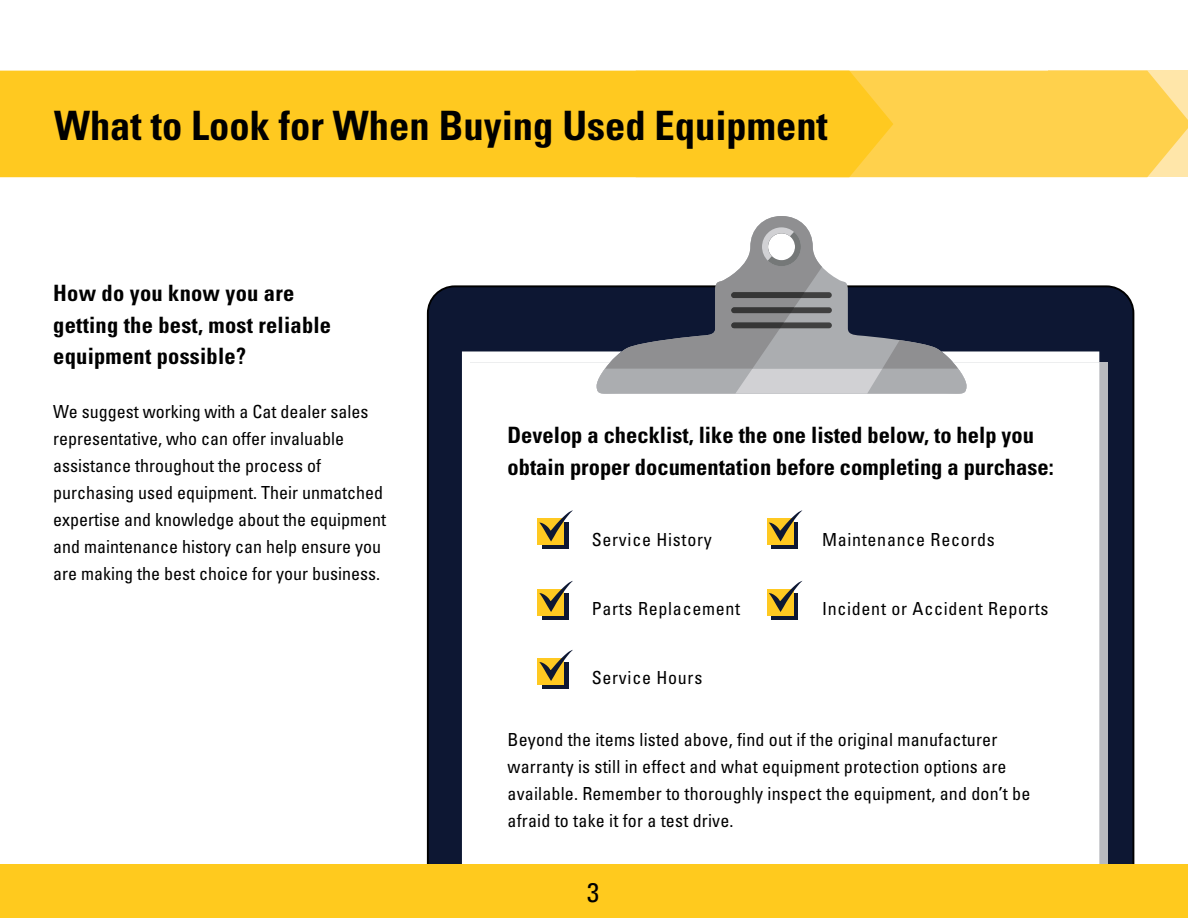
<style>
.page{position:relative;width:1188px;height:918px;background:#fff}
.page>*{position:absolute;margin:0;border:0;box-sizing:border-box;transform-origin:0 0}
.t1{font:700 condensed 40.5px "Univers";color:#000}
.t2{font:condensed 27px "Univers";color:#000}
.t3{font:700 condensed 22.5px/31.5px "Univers";color:#000}
.t4{font:condensed 18px/27px "Univers";letter-spacing:.01em;color:#000}
.t5{font:condensed 18px "Univers";letter-spacing:.04em;color:#000}
.s1{font-family:"Arial";font-weight:700;font-stretch:normal;font-size:21px;color:#fff}
</style>
<div class="page">
<svg style="left:427px;top:285px;width:707px;height:579px;background:#232c44"></svg>
<svg style="left:462px;top:351px;width:637px;height:513px"></svg>
<svg style="left:470px;top:363px;width:629px;height:501px"></svg>
<svg style="left:597px;top:216px;width:369px;height:180px"></svg>
<div style="left:0;top:864px;width:1188px;height:54px;background:#ffca1e"></div>
<div style="left:893px;top:71px;width:295px;height:106px;background:#ffd14c"></div>
<div style="left:0;top:71px;width:893px;height:106px;background:#ffc920"></div>
<div style="left:542px;top:522px;width:26px;height:27px;background:#0d1733"></div>
<div style="left:538px;top:518px;width:26px;height:27px;background:#ffc921"></div>
<svg style="left:539px;top:510px;width:34px;height:32px"></svg>
<div style="left:771px;top:522px;width:27px;height:27px;background:#0d1733"></div>
<div style="left:767px;top:518px;width:27px;height:27px;background:#ffc921"></div>
<svg style="left:769px;top:510px;width:34px;height:32px"></svg>
<div style="left:542px;top:593px;width:26px;height:27px;background:#0d1733"></div>
<div style="left:538px;top:589px;width:26px;height:27px;background:#ffc921"></div>
<svg style="left:539px;top:581px;width:34px;height:31px"></svg>
<div style="left:771px;top:593px;width:27px;height:27px;background:#0d1733"></div>
<div style="left:767px;top:589px;width:27px;height:27px;background:#ffc921"></div>
<svg style="left:769px;top:581px;width:34px;height:31px"></svg>
<div style="left:542px;top:662px;width:26px;height:27px;background:#0d1733"></div>
<div style="left:538px;top:658px;width:26px;height:27px;background:#ffc921"></div>
<svg style="left:539px;top:650px;width:34px;height:31px"></svg>
<h1 class="t1" style="left:54px;top:101px;width:775px">What to Look for When Buying Used Equipment</h1>
<p class="t3" style="left:53px;top:278px;width:279px">How do you know you are getting the best, most reliable equipment possible?</p>
<p class="t4" style="left:53px;top:398px;width:334px">We suggest working with a Cat dealer sales representative, who can offer invaluable assistance throughout the process of purchasing used equipment. Their unmatched expertise and knowledge about the equipment and maintenance history can help ensure you are making the best choice for your business.</p>
<p class="t3" style="left:508px;top:419px;width:548px">Develop a checklist, like the one listed below, to help you obtain proper documentation before completing a purchase:</p>
<p class="t5" style="left:592px;top:528px;width:122px">Service History</p>
<p class="t5" style="left:592px;top:597px;width:150px">Parts Replacement</p>
<p class="t5" style="left:592px;top:666px;width:112px">Service Hours</p>
<p class="t5" style="left:822px;top:528px;width:174px">Maintenance Records</p>
<p class="t5" style="left:822px;top:597px;width:228px">Incident or Accident Reports</p>
<p class="t4" style="left:508px;top:726px;width:524px">Beyond the items listed above, find out if the original manufacturer warranty is still in effect and what equipment protection options are available. Remember to thoroughly inspect the equipment, and don’t be afraid to take it for a test drive.</p>
<h2 class="t2" style="left:587px;top:875px;width:14px">3<span class="s1">2</span></h2>
</div>
